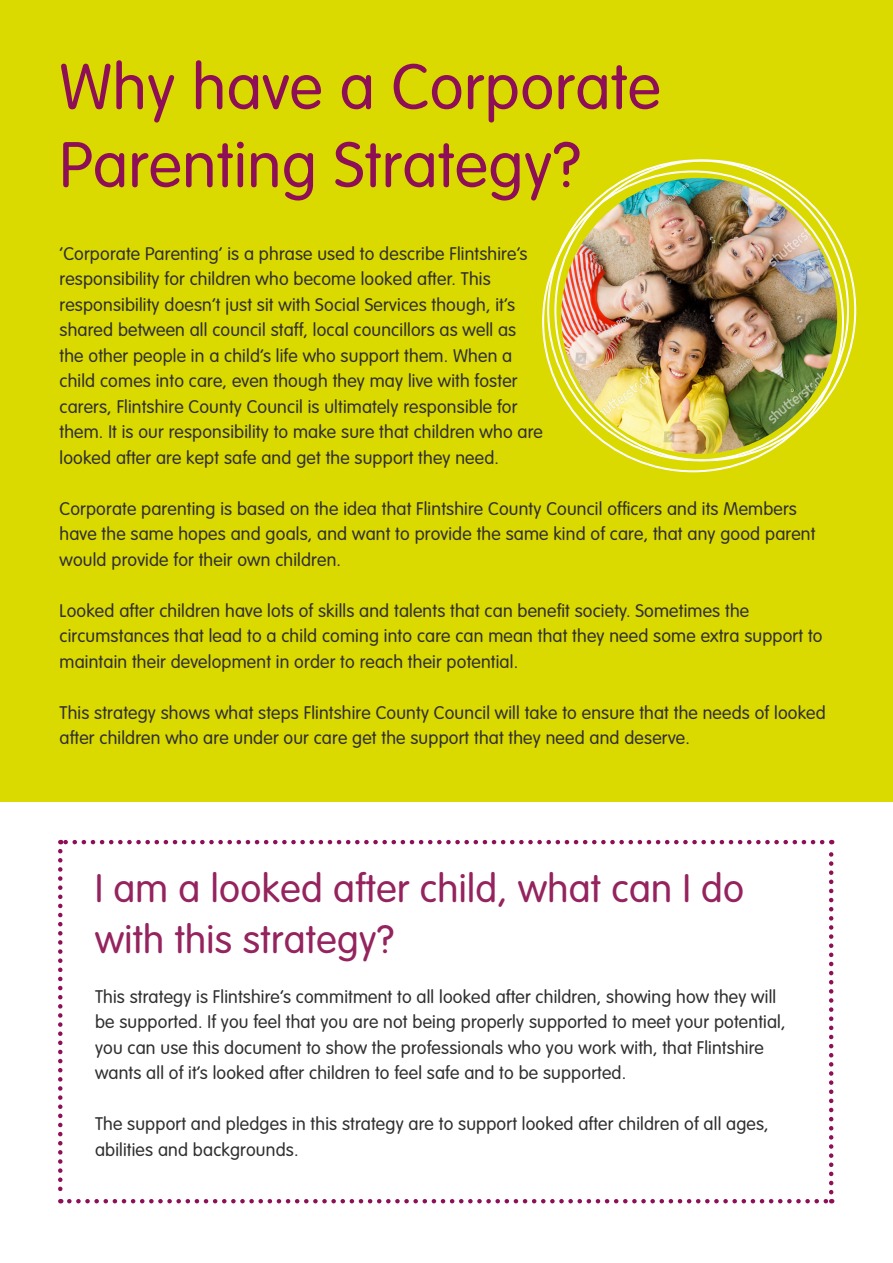
<style>
.page{position:relative;width:893px;height:1263px;background:#fff}
.page>*{position:absolute;margin:0;border:0;box-sizing:border-box;transform-origin:0 0}
.t1{font:300 63px/78px "VAG Rounded";letter-spacing:.01em;color:#8e0f56}
.t2{font:300 39px/51px "VAG Rounded";letter-spacing:.01em;color:#94235e}
.t3{font:300 18px/25.5px "VAG Rounded";letter-spacing:.01em;color:#312f30}
</style>
<div class="page">
<div style="left:0;top:0;width:893px;height:801px;background:#dada00"></div>
<svg style="left:58px;top:851px;width:5px;height:352px"></svg>
<svg style="left:69px;top:1199px;width:763px;height:4px"></svg>
<svg style="left:829px;top:840px;width:4px;height:352px"></svg>
<svg style="left:60px;top:840px;width:762px;height:4px"></svg>
<img style="left:561px;top:178px;width:276px;height:276px;border-radius:138px">
<p class="t1" style="left:60px;top:48px;width:603px">Why have a Corporate<br>Parenting Strategy?</p>
<p class="t3" style="left:60px;top:240px;width:485px">‘Corporate Parenting’ is a phrase used to describe Flintshire’s responsibility for children who become looked after. This responsibility doesn’t just sit with Social Services though, it’s shared between all council staff, local councillors as well as the other people in a child’s life who support them. When a child comes into care, even though they may live with foster carers, Flintshire County Council is ultimately responsible for them. It is our responsibility to make sure that children who are looked after are kept safe and get the support they need.</p>
<p class="t3" style="left:60px;top:495px;width:757px">Corporate parenting is based on the idea that Flintshire County Council officers and its Members have the same hopes and goals, and want to provide the same kind of care, that any good parent would provide for their own children.</p>
<p class="t3" style="left:60px;top:597px;width:764px">Looked after children have lots of skills and talents that can benefit society. Sometimes the circumstances that lead to a child coming into care can mean that they need some extra support to maintain their development in order to reach their potential.</p>
<p class="t3" style="left:60px;top:699px;width:768px">This strategy shows what steps Flintshire County Council will take to ensure that the needs of looked after children who are under our care get the support that they need and deserve.</p>
<p class="t2" style="left:95px;top:863px;width:651px">I am a looked after child, what can I do with this strategy?</p>
<p class="t3" style="left:95px;top:984px;width:692px">This strategy is Flintshire’s commitment to all looked after children, showing how they will be supported. If you feel that you are not being properly supported to meet your potential, you can use this document to show the professionals who you work with, that Flintshire wants all of it’s looked after children to feel safe and to be supported.</p>
<p class="t3" style="left:95px;top:1111px;width:675px">The support and pledges in this strategy are to support looked after children of all ages, abilities and backgrounds.</p>
</div>
